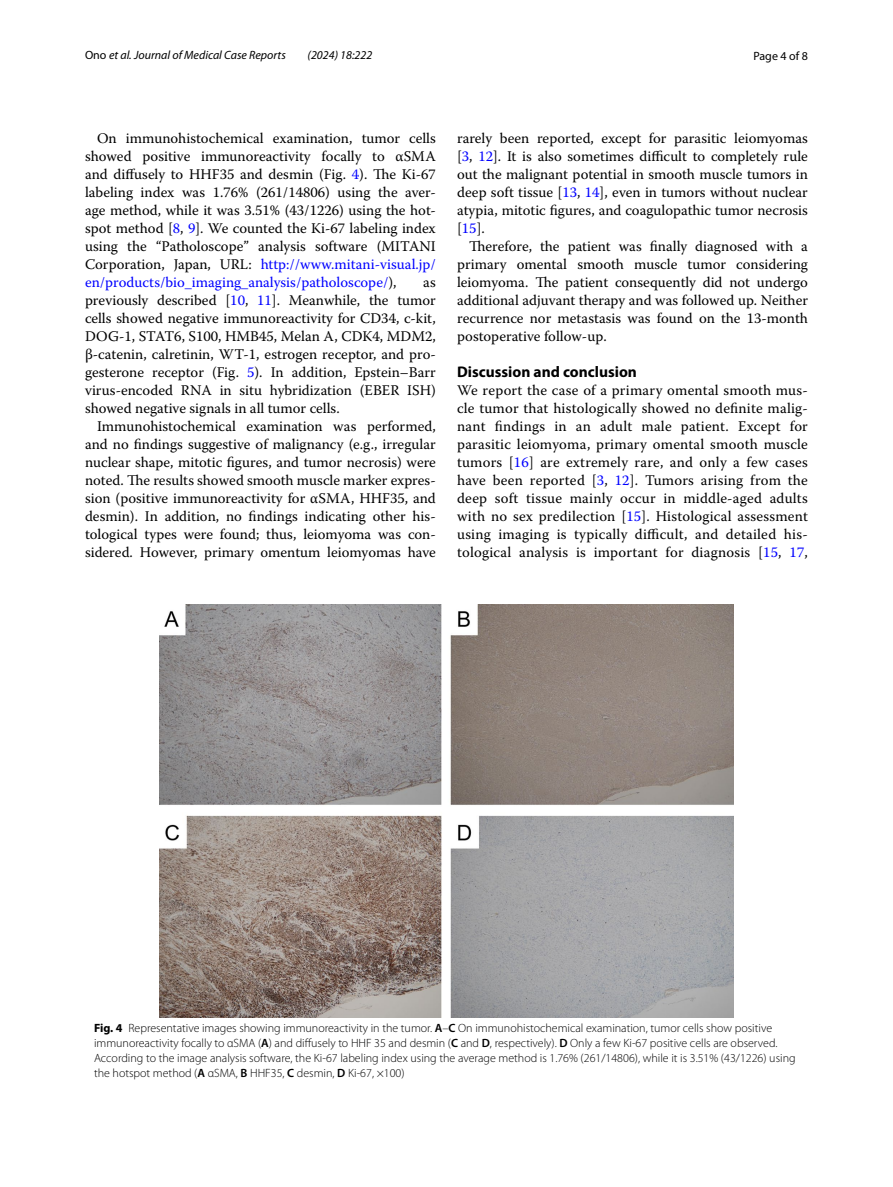
<style>
.page{position:relative;width:893px;height:1187px;background:#fff}
.page>*{position:absolute;margin:0;border:0;box-sizing:border-box;transform-origin:0 0}
.t1{font:700 15.45px "Myriad Pro";color:#000}
.t2{font:14.7px/18px "Warnock Pro";color:#000;text-align:justify}
.t3{font:300 12px/15px "Myriad Pro";color:#000}
.t4{font:italic 12px "Myriad Pro";color:#000}
.t5{font:12px "Myriad Pro";color:#000}
.s1{font-style:normal}
.s2{color:#00f}
.s3{font-weight:700}
.s4{font-weight:600}
</style>
<div class="page">
<img style="left:160px;top:604px;width:573px;height:412px">
<p class="t4" style="left:85px;top:48px;width:202px"><span class="s1">Ono</span> et al. Journal of Medical Case Reports</p>
<p class="t4" style="left:308px;top:48px;width:66px">(2024) 18:222</p>
<p class="t5" style="left:753px;top:48px;width:56px">Page 4 of 8</p>
<p class="t2" style="left:85px;top:128px;width:352px;text-indent:12px">On immunohistochemical examination, tumor cells showed positive immunoreactivity focally to αSMA and diffusely to HHF35 and desmin (Fig. <span class="s2">4</span>). The Ki-67 labeling index was 1.76% (261/14806) using the aver&shy;age method, while it was 3.51% (43/1226) using the hot&shy;spot method [<span class="s2">8</span>, <span class="s2">9</span>]. We counted the Ki-67 labeling index using the “Patholoscope” analysis software (MITANI Corporation, Japan, URL: <span class="s2">http://www.mitani-visual.jp/ en/products/bio_imaging_analysis/patholoscope/</span>),</p>
<p class="t2" style="left:85px;top:272px;width:352px;text-indent:338px">as previously described [<span class="s2">10</span>, <span class="s2">11</span>]. Meanwhile, the tumor cells showed negative immunoreactivity for CD34, c-kit, DOG-1, STAT6, S100, HMB45, Melan A, CDK4, MDM2, β-catenin, calretinin, WT-1, estrogen receptor, and pro&shy;gesterone receptor (Fig. <span class="s2">5</span>). In addition, Epstein–Barr virus-encoded RNA in situ hybridization (EBER ISH) showed negative signals in all tumor cells.</p>
<p class="t2" style="left:85px;top:416px;width:352px;text-indent:12px">Immunohistochemical examination was performed, and no findings suggestive of malignancy (e.g., irregular nuclear shape, mitotic figures, and tumor necrosis) were noted. The results showed smooth muscle marker expres&shy;sion (positive immunoreactivity for αSMA, HHF35, and desmin). In addition, no findings indicating other his&shy;tological types were found; thus, leiomyoma was con&shy;sidered. However, primary omentum leiomyomas have</p>
<p class="t2" style="left:457px;top:128px;width:352px">rarely been reported, except for parasitic leiomyomas [<span class="s2">3</span>, <span class="s2">12</span>]. It is also sometimes difficult to completely rule out the malignant potential in smooth muscle tumors in deep soft tissue [<span class="s2">13</span>, <span class="s2">14</span>], even in tumors without nuclear atypia, mitotic figures, and coagulopathic tumor necrosis [<span class="s2">15</span>].</p>
<p class="t2" style="left:457px;top:236px;width:352px;text-indent:12px">Therefore, the patient was finally diagnosed with a primary omental smooth muscle tumor considering leiomyoma. The patient consequently did not undergo additional adjuvant therapy and was followed up. Neither recurrence nor metastasis was found on the 13-month postoperative follow-up.</p>
<p class="t1" style="left:457px;top:361px;width:181px">Discussion and conclusion</p>
<p class="t2" style="left:457px;top:380px;width:352px">We report the case of a primary omental smooth mus&shy;cle tumor that histologically showed no definite malig&shy;nant findings in an adult male patient. Except for parasitic leiomyoma, primary omental smooth muscle tumors [<span class="s2">16</span>] are extremely rare, and only a few cases have been reported [<span class="s2">3</span>, <span class="s2">12</span>]. Tumors arising from the deep soft tissue mainly occur in middle-aged adults with no sex predilection [<span class="s2">15</span>]. Histological assessment using imaging is typically difficult, and detailed his&shy;tological analysis is important for diagnosis [<span class="s2">15</span>, <span class="s2">17</span>,</p>
<p class="t3" style="left:94px;top:1020px;width:703px"><span class="s3">Fig. 4</span> Representative images showing immunoreactivity in the tumor. <span class="s4">A</span>–<span class="s4">C</span> On immunohistochemical examination, tumor cells show positive immunoreactivity focally to αSMA (<span class="s4">A</span>) and diffusely to HHF 35 and desmin (<span class="s4">C</span> and <span class="s4">D</span>, respectively). <span class="s4">D</span> Only a few Ki-67 positive cells are observed.<br>According to the image analysis software, the Ki-67 labeling index using the average method is 1.76% (261/14806), while it is 3.51% (43/1226) using the hotspot method (<span class="s4">A</span> αSMA, <span class="s4">B</span> HHF35, <span class="s4">C</span> desmin, <span class="s4">D</span> Ki-67, ×100)</p>
</div>
